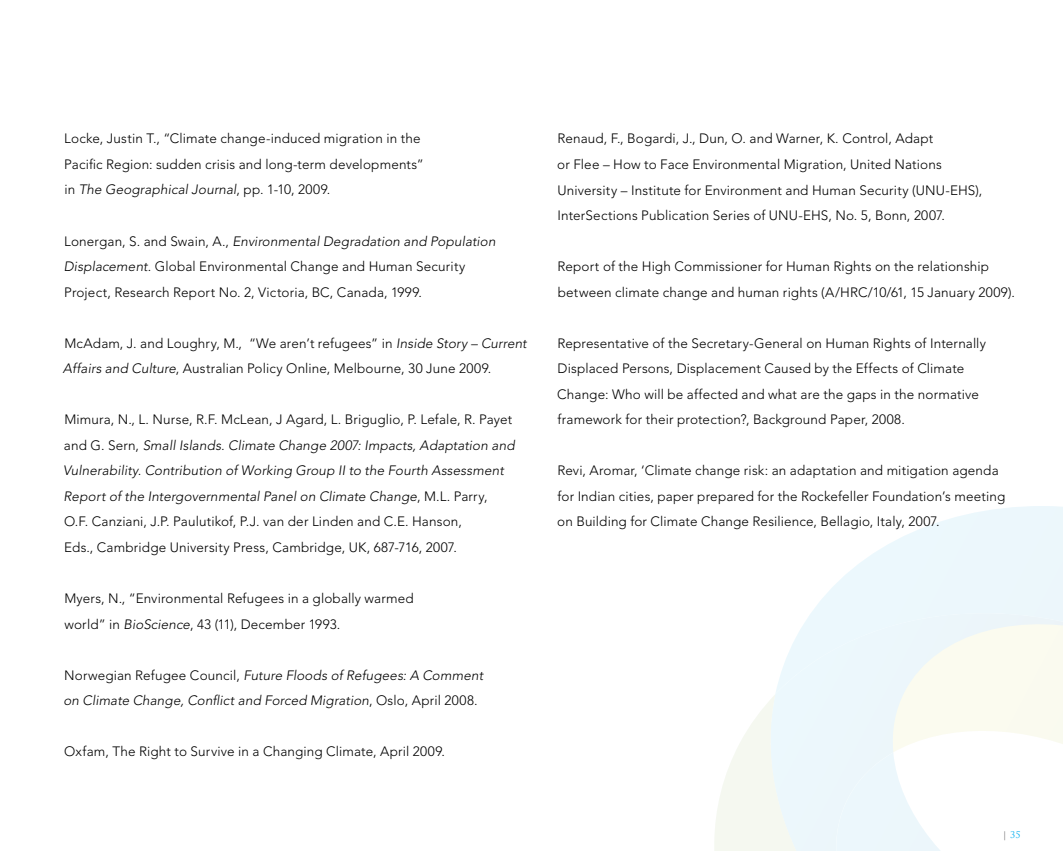
<style>
.page{position:relative;width:1063px;height:851px;background:#fff}
.page>*{position:absolute;margin:0;border:0;box-sizing:border-box;transform-origin:0 0}
.t1{font:300 13.5px/25.5px "Avenir";letter-spacing:.01em;color:#000}
.t2{font:italic 300 13.5px/25.5px "Avenir";letter-spacing:.005em;color:#000}
.t3{font:9px "Trajan Pro";color:#00aeef}
.s1{font-style:italic}
.s2{font-style:normal}
.s3{color:#6a696a}
</style>
<div class="page">
<svg style="left:776px;top:506px;width:287px;height:187px"></svg>
<svg style="left:714px;top:693px;width:349px;height:157px"></svg>
<p class="t1" style="left:64px;top:126px;width:361px">Locke, Justin T., “Climate change-induced migration in the<br>Pacific Region: sudden crisis and long-term developments” in <span class="s1">The Geographical Journal</span>, pp. 1-10, 2009.</p>
<p class="t1" style="left:64px;top:228px;width:433px">Lonergan, S. and Swain, A., <span class="s1">Environmental Degradation and Population<br>Displacement</span>. Global Environmental Change and Human Security<br>Project, Research Report No. 2, Victoria, BC, Canada, 1999.</p>
<p class="t1" style="left:63px;top:330px;width:465px">McAdam, J. and Loughry, M., “We aren’t refugees” in <span class="s1">Inside Story – Current<br>Affairs and Culture</span>, Australian Policy Online, Melbourne, 30 June 2009.</p>
<p class="t1" style="left:63px;top:407px;width:453px">Mimura, N., L. Nurse, R.F. McLean, J Agard, L. Briguglio, P. Lefale, R. Payet and G. Sern, <span class="s1">Small Islands. Climate Change 2007: Impacts, Adaptation and Vulnerability. Contribution of Working Group II to the Fourth Assessment Report of the Intergovernmental Panel on Climate Change</span>, M.L. Parry, O.F. Canziani, J.P. Paulutikof, P.J. van der Linden and C.E. Hanson,<br>Eds., Cambridge University Press, Cambridge, UK, 687-716, 2007.</p>
<p class="t1" style="left:64px;top:585px;width:351px">Myers, N., “Environmental Refugees in a globally warmed world” in <span class="s1">BioScience</span>, 43 (11), December 1993.</p>
<p class="t2" style="left:63px;top:662px;width:421px"><span class="s2">Norwegian Refugee Council,</span> Future Floods of Refugees: A Comment on Climate Change, Conflict and Forced Migration<span class="s2">, Oslo, April 2008.</span></p>
<p class="t1" style="left:64px;top:738px;width:383px">Oxfam, The Right to Survive in a Changing Climate, April 2009.</p>
<p class="t1" style="left:557px;top:126px;width:427px">Renaud, F., Bogardi, J., Dun, O. and Warner, K. Control, Adapt<br>or Flee – How to Face Environmental Migration, United Nations University – Institute for Environment and Human Security (UNU-EHS), InterSections Publication Series of UNU-EHS, No. 5, Bonn, 2007.</p>
<p class="t1" style="left:557px;top:254px;width:459px">Report of the High Commissioner for Human Rights on the relationship between climate change and human rights (A/HRC/10/61, 15 January 2009).</p>
<p class="t1" style="left:557px;top:330px;width:430px">Representative of the Secretary-General on Human Rights of Internally Displaced Persons, Displacement Caused by the Effects of Climate Change: Who will be affected and what are the gaps in the normative framework for their protection?, Background Paper, 2008.</p>
<p class="t1" style="left:557px;top:458px;width:450px">Revi, Aromar, ‘Climate change risk: an adaptation and mitigation agenda for Indian cities, paper prepared for the Rockefeller Foundation’s meeting on Building for Climate Change Resilience, Bellagio, Italy, 2007.</p>
<p class="t3" style="left:1003px;top:828px;width:19px"><span class="s3">|</span> 35</p>
</div>
